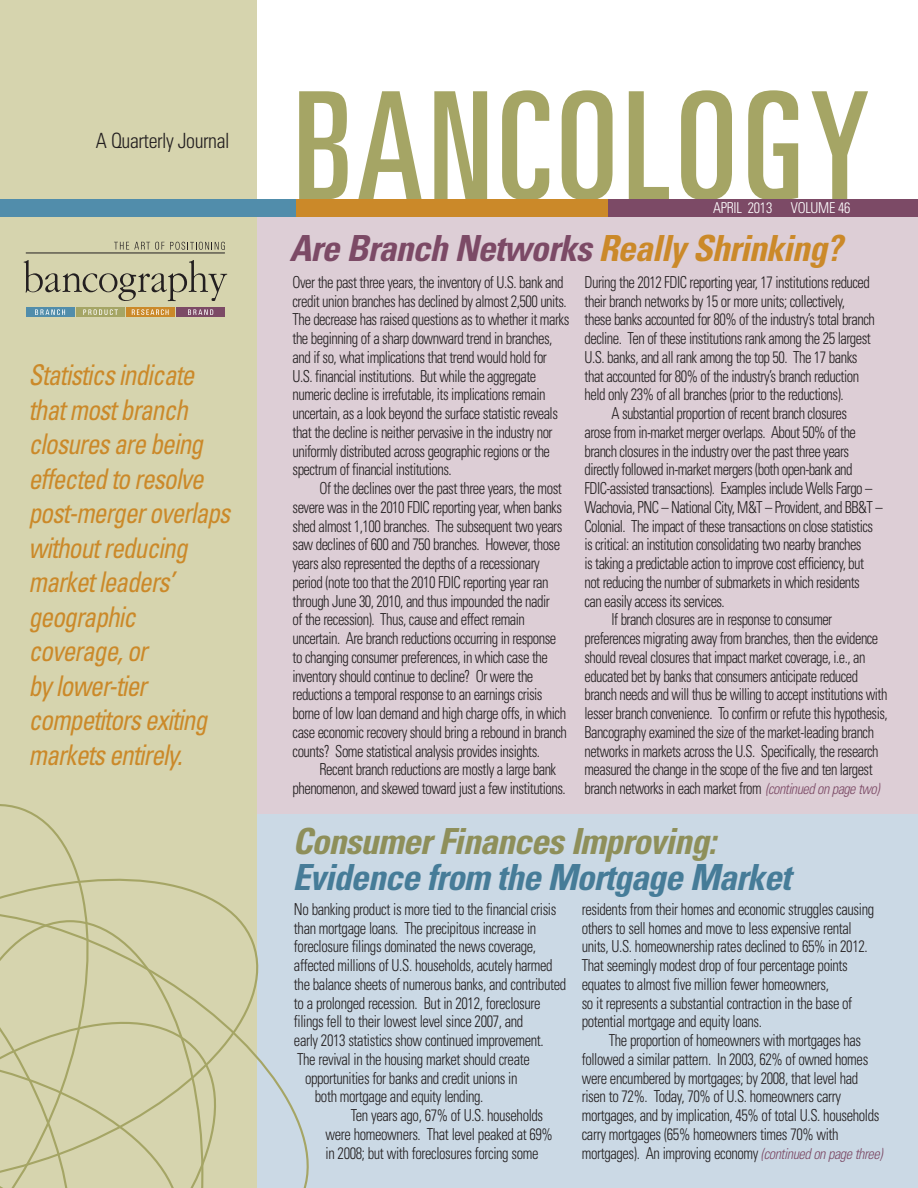
<style>
.page{position:relative;width:918px;height:1188px;background:#fff}
.page>*{position:absolute;margin:0;border:0;box-sizing:border-box;transform-origin:0 0}
.t1{font:ultra-condensed 150px "Univers";letter-spacing:.035em;color:#a5a565}
.t2{font:italic 700 condensed 36px "Univers";letter-spacing:-.025em;color:#7c4a66}
.t3{font:italic 700 condensed 36px "Univers";letter-spacing:-.025em;color:#467c98}
.t4{font:italic 700 condensed 36px "Univers";letter-spacing:-.025em;color:#8e8f5a}
.t5{font:italic condensed 28.5px/34.5px "Univers";letter-spacing:-.04em;color:#cb8929;scale:.9 1}
.t6{font:300 condensed 21px "Univers";letter-spacing:-.02em;color:#231f20;scale:.95 1}
.t7{font:300 condensed 16.5px/18.8px "Univers";letter-spacing:-.035em;color:#231f20;scale:.88 1}
.t8{font:300 condensed 16.5px "Univers";letter-spacing:-.035em;color:#231f20;scale:.87 1}
.t9{font:300 condensed 15px "Univers";letter-spacing:-.02em;color:#fff;scale:.95 1}
.s1{color:#cb8929}
.s2{font-style:italic;font-size:15px;color:#7c4a66}
</style>
<div class="page">
<div style="left:248px;top:209px;width:670px;height:979px;background:#ddced6"></div>
<div style="left:236px;top:814px;width:682px;height:374px;background:#cbd9e5"></div>
<div style="left:0;top:0;width:256px;height:1188px;background:#d6d4ae"></div>
<svg style="left:24px;top:260px;width:203px;height:41px"></svg>
<div style="left:176px;top:308px;width:49px;height:9px;background:#7c4a66"></div>
<div style="left:126px;top:308px;width:49px;height:9px;background:#cb8929"></div>
<div style="left:76px;top:308px;width:49px;height:9px;background:#a5a565"></div>
<div style="left:26px;top:308px;width:48px;height:9px;background:#518dab"></div>
<svg style="left:188px;top:309px;width:25px;height:6px"></svg>
<svg style="left:132px;top:309px;width:37px;height:6px"></svg>
<svg style="left:83px;top:309px;width:35px;height:6px"></svg>
<svg style="left:35px;top:309px;width:30px;height:6px"></svg>
<svg style="left:114px;top:242px;width:50px;height:8px"></svg>
<hr style="left:26px;top:253px;width:199px;height:1px;background:#231f20">
<svg style="left:170px;top:242px;width:55px;height:8px"></svg>
<div style="left:0;top:200px;width:918px;height:17px;background:#518dab"></div>
<div style="left:296px;top:200px;width:622px;height:17px;background:#cb8929"></div>
<div style="left:608px;top:200px;width:310px;height:17px;background:#7c4a66"></div>
<svg style="left:26px;top:860px;width:231px;height:30px"></svg>
<svg style="left:0;top:890px;width:309px;height:298px"></svg>
<p class="t6" style="left:96px;top:133px;width:142px">A Quarterly Journal</p>
<h3 class="t5" style="left:29px;top:360px;width:226px">Statistics indicate that most branch closures are being effected to resolve post-merger overlaps without reducing market leaders’ geographic coverage, or<br>by lower-tier competitors exiting markets entirely.</h3>
<h1 class="t1" style="left:294px;top:91px;width:578px">BANCOLOGY</h1>
<p class="t9" style="left:713px;top:203px;width:146px">APRIL 2013 VOLUME 46</p>
<h2 class="t2" style="left:290px;top:235px;width:554px">Are Branch Networks <span class="s1">Really Shrinking?</span></h2>
<p class="t7" style="left:293px;top:274px;width:316px">Over the past three years, the inventory of U.S. bank and credit union branches has declined by almost 2,500 units.<br>The decrease has raised questions as to whether it marks the beginning of a sharp downward trend in branches, and if so, what implications that trend would hold for U.S. financial institutions. But while the aggregate numeric decline is irrefutable, its implications remain uncertain, as a look beyond the surface statistic reveals that the decline is neither pervasive in the industry nor uniformly distributed across geographic regions or the spectrum of financial institutions.</p>
<p class="t7" style="left:293px;top:480px;width:313px;text-indent:27px">Of the declines over the past three years, the most severe was in the 2010 FDIC reporting year, when banks shed almost 1,100 branches. The subsequent two years saw declines of 600 and 750 branches. However, those years also represented the depths of a recessionary period (note too that the 2010 FDIC reporting year ran through June 30, 2010, and thus impounded the nadir<br>of the recession). Thus, cause and effect remain uncertain. Are branch reductions occurring in response to changing consumer preferences, in which case the inventory should continue to decline? Or were the reductions a temporal response to an earnings crisis borne of low loan demand and high charge offs, in which case economic recovery should bring a rebound in branch counts? Some statistical analysis provides insights.</p>
<p class="t7" style="left:293px;top:762px;width:312px;text-indent:27px">Recent branch reductions are mostly a large bank phenomenon, and skewed toward just a few institutions.</p>
<p class="t7" style="left:585px;top:274px;width:326px">During the 2012 FDIC reporting year, 17 institutions reduced</p>
<p class="t7" style="left:585px;top:293px;width:297px">their branch networks by 15 or more units; collectively,</p>
<p class="t7" style="left:585px;top:312px;width:331px">these banks accounted for 80% of the industry’s total branch</p>
<p class="t7" style="left:585px;top:330px;width:327px">decline. Ten of these institutions rank among the 25 largest</p>
<p class="t7" style="left:585px;top:349px;width:312px">U.S. banks, and all rank among the top 50. The 17 banks</p>
<p class="t7" style="left:585px;top:368px;width:314px">that accounted for 80% of the industry’s branch reduction</p>
<p class="t7" style="left:585px;top:387px;width:296px">held only 23% of all branches (prior to the reductions).</p>
<p class="t7" style="left:612px;top:405px;width:269px">A substantial proportion of recent branch closures</p>
<p class="t7" style="left:585px;top:424px;width:310px">arose from in-market merger overlaps. About 50% of the</p>
<p class="t7" style="left:585px;top:443px;width:302px">branch closures in the industry over the past three years</p>
<p class="t7" style="left:585px;top:462px;width:306px">directly followed in-market mergers (both open-bank and</p>
<p class="t7" style="left:585px;top:480px;width:329px">FDIC-assisted transactions). Examples include Wells Fargo –</p>
<p class="t7" style="left:585px;top:499px;width:340px">Wachovia, PNC – National City, M&amp;T – Provident, and BB&amp;T –</p>
<p class="t7" style="left:585px;top:518px;width:329px">Colonial. The impact of these transactions on close statistics</p>
<p class="t7" style="left:585px;top:537px;width:316px">is critical: an institution consolidating two nearby branches</p>
<p class="t7" style="left:585px;top:555px;width:319px">is taking a predictable action to improve cost efficiency, but</p>
<p class="t7" style="left:585px;top:574px;width:314px">not reducing the number of submarkets in which residents</p>
<p class="t7" style="left:585px;top:593px;width:161px">can easily access its services.</p>
<p class="t8" style="left:612px;top:614px;width:255px">If branch closures are in response to consumer</p>
<p class="t8" style="left:585px;top:632px;width:339px">preferences migrating away from branches, then the evidence</p>
<p class="t8" style="left:585px;top:651px;width:324px">should reveal closures that impact market coverage, i.e., an</p>
<p class="t8" style="left:585px;top:670px;width:316px">educated bet by banks that consumers anticipate reduced</p>
<p class="t8" style="left:585px;top:689px;width:350px">branch needs and will thus be willing to accept institutions with</p>
<p class="t8" style="left:585px;top:707px;width:350px">lesser branch convenience. To confirm or refute this hypothesis,</p>
<p class="t8" style="left:585px;top:726px;width:334px">Bancography examined the size of the market-leading branch</p>
<p class="t8" style="left:585px;top:745px;width:340px">networks in markets across the U.S. Specifically, the research</p>
<p class="t8" style="left:585px;top:764px;width:333px">measured the change in the scope of the five and ten largest</p>
<p class="t8" style="left:585px;top:782px;width:341px">branch networks in each market from <span class="s2">(continued on page two)</span></p>
<h2 class="t4" style="left:292px;top:828px;width:425px">Consumer Finances Improving:</h2>
<h2 class="t3" style="left:293px;top:864px;width:500px">Evidence from the Mortgage Market</h2>
<p class="t7" style="left:294px;top:901px;width:300px">No banking product is more tied to the financial crisis</p>
<p class="t7" style="left:294px;top:920px;width:277px">than mortgage loans. The precipitous increase in</p>
<p class="t7" style="left:294px;top:939px;width:277px">foreclosure filings dominated the news coverage,</p>
<p class="t7" style="left:294px;top:957px;width:295px">affected millions of U.S. households, acutely harmed</p>
<p class="t7" style="left:294px;top:976px;width:311px">the balance sheets of numerous banks, and contributed</p>
<p class="t7" style="left:294px;top:995px;width:282px">to a prolonged recession. But in 2012, foreclosure</p>
<p class="t7" style="left:294px;top:1014px;width:262px">filings fell to their lowest level since 2007, and</p>
<p class="t7" style="left:294px;top:1032px;width:285px">early 2013 statistics show continued improvement.</p>
<p class="t7" style="left:297px;top:1051px;width:266px">The revival in the housing market should create</p>
<p class="t7" style="left:305px;top:1070px;width:243px">opportunities for banks and credit unions in</p>
<p class="t7" style="left:315px;top:1089px;width:193px">both mortgage and equity lending.</p>
<p class="t7" style="left:351px;top:1107px;width:220px">Ten years ago, 67% of U.S. households</p>
<p class="t7" style="left:326px;top:1126px;width:260px">were homeowners. That level peaked at 69%</p>
<p class="t7" style="left:326px;top:1145px;width:244px">in 2008; but with foreclosures forcing some</p>
<p class="t7" style="left:582px;top:901px;width:334px">residents from their homes and economic struggles causing others to sell homes and move to less expensive rental units, U.S. homeownership rates declined to 65% in 2012.<br>That seemingly modest drop of four percentage points equates to almost five million fewer homeowners,<br>so it represents a substantial contraction in the base of potential mortgage and equity loans.</p>
<p class="t7" style="left:582px;top:1032px;width:343px;text-indent:27px">The proportion of homeowners with mortgages has followed a similar pattern. In 2003, 62% of owned homes were encumbered by mortgages; by 2008, that level had risen to 72%. Today, 70% of U.S. homeowners carry mortgages, and by implication, 45% of total U.S. households carry mortgages (65% homeowners times 70% with mortgages). An improving economy <span class="s2">(continued on page three)</span></p>
</div>
